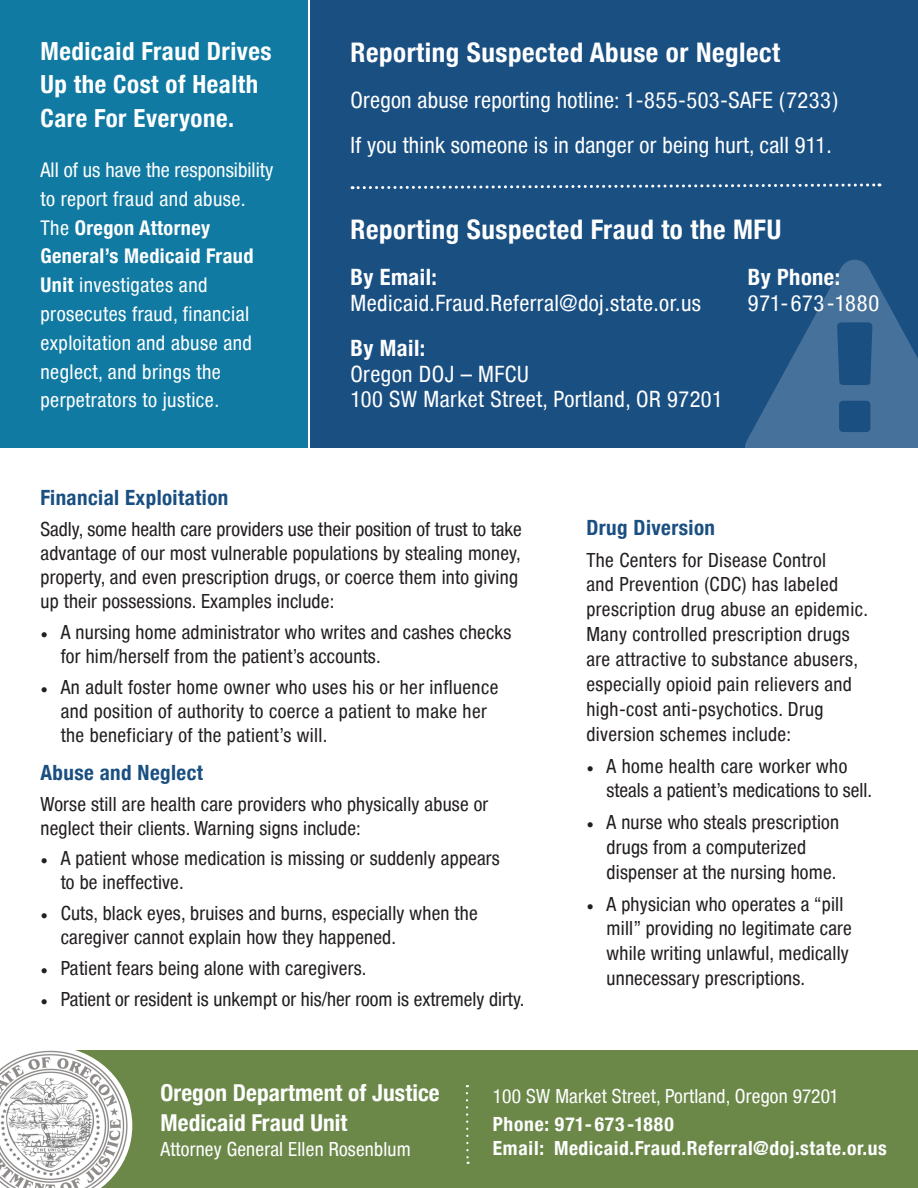
<style>
.page{position:relative;width:918px;height:1188px;background:#fff}
.page>*{position:absolute;margin:0;border:0;box-sizing:border-box;transform-origin:0 0}
.t1{font:700 condensed 27px "Helvetica Neue";letter-spacing:.02em;color:#fff}
.t2{font:700 condensed 24.9px/33.5px "Helvetica Neue";letter-spacing:.02em;color:#fff}
.t3{font:700 condensed 23.25px/29.5px "Helvetica Neue";letter-spacing:.005em;color:#fff}
.t4{font:condensed 22.5px/45.8px "Helvetica Neue Condensed";letter-spacing:.02em;color:#fff}
.t5{font:700 condensed 22.5px "Helvetica Neue";letter-spacing:.02em;color:#fff}
.t6{font:700 condensed 21px "Helvetica Neue";letter-spacing:.02em;color:#1a4f82}
.t7{font:condensed 20.25px/28.8px "Helvetica Neue Condensed";letter-spacing:.02em;color:#fff}
.t8{font:condensed 20.25px/28.8px "Helvetica Neue Condensed";color:#fff}
.t9{font:700 condensed 20.25px/28.8px "Helvetica Neue";letter-spacing:.02em;color:#fff}
.t10{font:condensed 19.5px/24.9px "Helvetica Neue Condensed";letter-spacing:.01em;color:#231f20}
.t11{font:condensed 19.5px "Helvetica Neue Condensed";letter-spacing:.01em;color:#fff}
.t12{font:700 condensed 19.5px/23.4px "Helvetica Neue";letter-spacing:.03em;color:#fff}
.s1{font-family:"Helvetica Neue Condensed";font-weight:400}
.s2{font-family:"Helvetica Neue";font-weight:700}
.s3{font-family:"Minion Pro";font-stretch:normal}
.s4{font-weight:500}
</style>
<div class="page">
<div style="left:33px;top:1050px;width:885px;height:138px;background:#6b8849"></div>
<img style="left:0;top:1050px;width:130px;height:138px">
<svg style="left:465px;top:1085px;width:5px;height:79px"></svg>
<div style="left:310px;top:0;width:608px;height:448px;background:#1a4f82"></div>
<svg style="left:745px;top:260px;width:173px;height:188px"></svg>
<div style="left:0;top:0;width:307px;height:448px;background:#107aa2"></div>
<svg style="left:352px;top:183px;width:528px;height:7px"></svg>
<p class="t2" style="left:40px;top:33px;width:233px">Medicaid Fraud Drives<br>Up the Cost of Health<br>Care For Everyone.</p>
<p class="t8" style="left:40px;top:155px;width:234px">All of us have the responsibility to report fraud and abuse.</p>
<p class="t9" style="left:40px;top:212px;width:215px"><span class="s1">The</span> Oregon Attorney<br>General’s Medicaid Fraud</p>
<p class="t7" style="left:40px;top:270px;width:213px"><span class="s2">Unit</span> investigates and prosecutes fraud, financial exploitation and abuse and neglect, and brings the perpetrators to justice.</p>
<h1 class="t1" style="left:351px;top:30px;width:431px">Reporting Suspected Abuse or Neglect</h1>
<p class="t4" style="left:351px;top:77px;width:489px">Oregon abuse reporting hotline: 1-855-503-SAFE (7233)<br>If you think someone is in danger or being hurt, call 911.</p>
<h1 class="t1" style="left:351px;top:207px;width:432px">Reporting Suspected Fraud to the MFU</h1>
<p class="t5" style="left:351px;top:259px;width:88px">By Email:</p>
<p class="t4" style="left:351px;top:280px;width:352px">Medicaid.Fraud.Referral@doj.state.or.us</p>
<p class="t5" style="left:351px;top:330px;width:76px">By Mail:</p>
<p class="t4" style="left:351px;top:361px;width:374px;line-height:25.5px">Oregon DOJ – MFCU<br>100 SW Market Street, Portland, OR 97201</p>
<p class="t5" style="left:748px;top:259px;width:94px">By Phone:</p>
<p class="t4" style="left:748px;top:280px;width:133px">971-673-1880</p>
<p class="t6" style="left:40px;top:480px;width:189px">Financial Exploitation</p>
<p class="t10" style="left:40px;top:517px;width:483px;line-height:24px">Sadly, some health care providers use their position of trust to take advantage of our most vulnerable populations by stealing money, property, and even prescription drugs, or coerce them into giving up their possessions. Examples include:</p>
<p class="t10" style="left:61px;top:620px;width:452px;line-height:24px;text-indent:-20px"><span class="s3">•</span> A nursing home administrator who writes and cashes checks for him/herself from the patient’s accounts.</p>
<p class="t10" style="left:61px;top:675px;width:439px;line-height:24px;text-indent:-20px"><span class="s3">•</span> An adult foster home owner who uses his or her influence and position of authority to coerce a patient to make her the beneficiary of the patient’s will.</p>
<p class="t6" style="left:40px;top:755px;width:164px">Abuse and Neglect</p>
<p class="t10" style="left:40px;top:792px;width:449px;line-height:24px">Worse still are health care providers who physically abuse or neglect their clients. Warning signs include:</p>
<p class="t10" style="left:61px;top:846px;width:441px;line-height:24px;text-indent:-20px"><span class="s3">•</span> A patient whose medication is missing or suddenly appears to be ineffective.</p>
<p class="t10" style="left:61px;top:901px;width:419px;line-height:24px;text-indent:-20px"><span class="s3">•</span> Cuts, black eyes, bruises and burns, especially when the caregiver cannot explain how they happened.</p>
<p class="t10" style="left:41px;top:955px;width:328px"><span class="s3">•</span> Patient fears being alone with caregivers.</p>
<p class="t10" style="left:41px;top:986px;width:486px"><span class="s3">•</span> Patient or resident is unkempt or his/her room is extremely dirty.</p>
<p class="t6" style="left:586px;top:510px;width:130px">Drug Diversion</p>
<p class="t10" style="left:586px;top:547px;width:283px">The Centers for Disease Control<br>and Prevention (CDC) has labeled prescription drug abuse an epidemic.<br>Many controlled prescription drugs are attractive to substance abusers, especially opioid pain relievers and high-cost anti-psychotics. Drug diversion schemes include:</p>
<p class="t10" style="left:607px;top:753px;width:267px;text-indent:-20px"><span class="s3">•</span> A home health care worker who steals a patient’s medications to sell.</p>
<p class="t10" style="left:607px;top:810px;width:234px;text-indent:-20px"><span class="s3">•</span> A nurse who steals prescription drugs from a computerized dispenser at the nursing home.</p>
<p class="t10" style="left:607px;top:891px;width:247px;text-indent:-20px"><span class="s3">•</span> A physician who operates a “pill mill” providing no legitimate care while writing unlawful, medically unnecessary prescriptions.</p>
<p class="t3" style="left:160px;top:1076px;width:281px">Oregon Department of Justice<br>Medicaid Fraud Unit</p>
<p class="t11" style="left:160px;top:1138px;width:252px">Attorney General Ellen Rosenblum</p>
<p class="t11" style="left:493px;top:1085px;width:348px">100 SW Market Street, Portland, Oregon 97201</p>
<p class="t12" style="left:493px;top:1111px;width:396px">Phone: 971-673-1880<br>Email: Medicaid.Fraud.Referral<span class="s4">@</span>doj.state.or.us</p>
</div>
